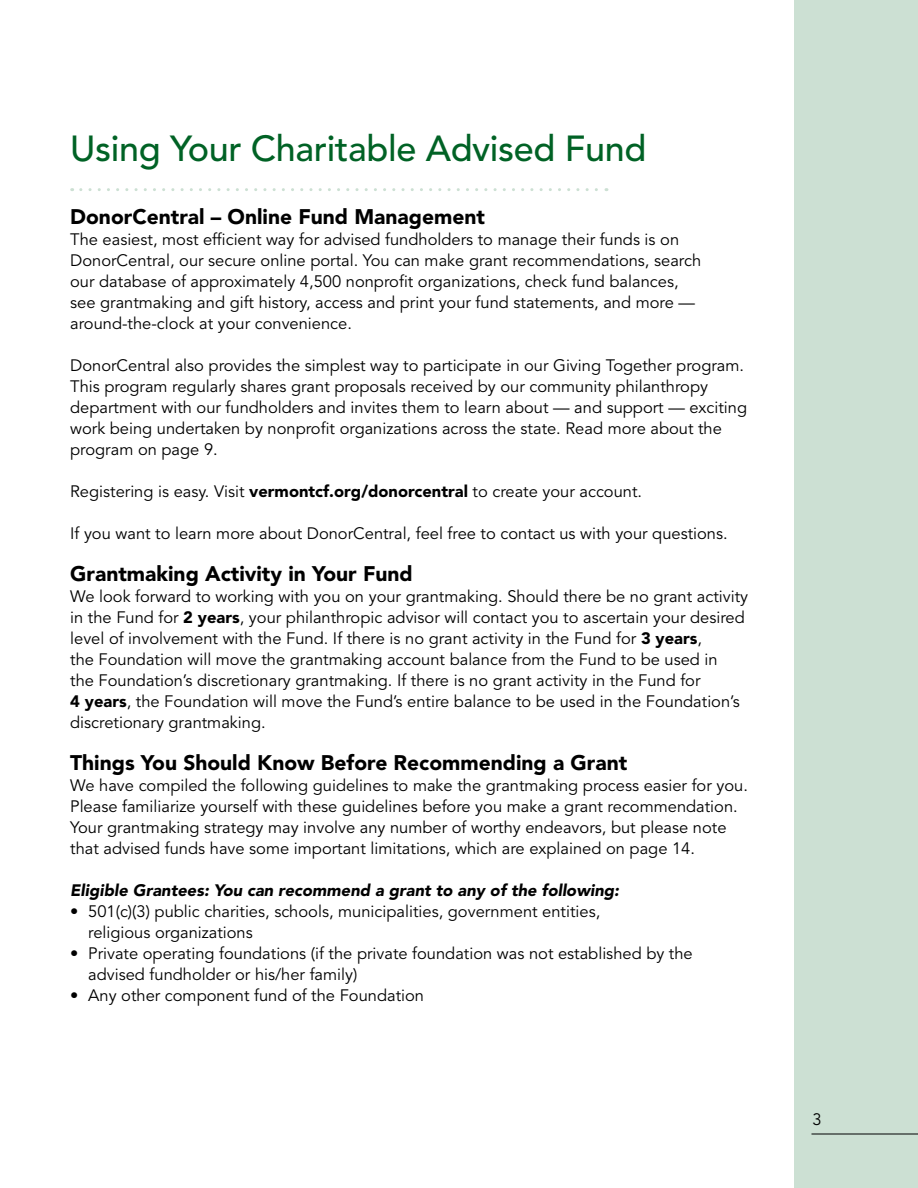
<style>
.page{position:relative;width:918px;height:1188px;background:#fff}
.page>*{position:absolute;margin:0;border:0;box-sizing:border-box;transform-origin:0 0}
.t1{font:500 36px "Avenir LT Std";letter-spacing:-.01em;color:#006225}
.t2{font:900 21px "Avenir LT Std";color:#000}
.t3{font:16.5px/21px "Avenir LT Std";color:#000}
.t4{font:italic 900 16.5px "Avenir LT Std";color:#000}
.s1{font-weight:900}
</style>
<div class="page">
<div style="left:794px;top:0;width:124px;height:1188px;background:#cce0d3"></div>
<hr style="left:812px;top:1134px;width:106px;height:1px;background:#000">
<svg style="left:81px;top:188px;width:526px;height:3px"></svg>
<h1 class="t1" style="left:70px;top:128px;width:578px">Using Your Charitable Advised Fund</h1>
<p class="t2" style="left:70px;top:204px;width:416px">DonorCentral – Online Fund Management</p>
<p class="t3" style="left:70px;top:229px;width:633px">The easiest, most efficient way for advised fundholders to manage their funds is on DonorCentral, our secure online portal. You can make grant recommendations, search our database of approximately 4,500 nonprofit organizations, check fund balances, see grantmaking and gift history, access and print your fund statements, and more — around-the-clock at your convenience.</p>
<p class="t3" style="left:70px;top:355px;width:678px">DonorCentral also provides the simplest way to participate in our Giving Together program.<br>This program regularly shares grant proposals received by our community philanthropy department with our fundholders and invites them to learn about — and support — exciting work being undertaken by nonprofit organizations across the state. Read more about the program on page 9.</p>
<p class="t3" style="left:70px;top:481px;width:573px">Registering is easy. Visit <span class="s1">vermontcf.org/donorcentral</span> to create your account.</p>
<p class="t3" style="left:70px;top:523px;width:659px">If you want to learn more about DonorCentral, feel free to contact us with your questions.</p>
<p class="t2" style="left:70px;top:561px;width:344px">Grantmaking Activity in Your Fund</p>
<p class="t3" style="left:70px;top:586px;width:679px">We look forward to working with you on your grantmaking. Should there be no grant activity in the Fund for <span class="s1">2 years</span>, your philanthropic advisor will contact you to ascertain your desired level of involvement with the Fund. If there is no grant activity in the Fund for <span class="s1">3 years</span>,<br>the Foundation will move the grantmaking account balance from the Fund to be used in<br>the Foundation’s discretionary grantmaking. If there is no grant activity in the Fund for<br><span class="s1">4 years</span>, the Foundation will move the Fund’s entire balance to be used in the Foundation’s discretionary grantmaking.</p>
<p class="t2" style="left:70px;top:750px;width:559px">Things You Should Know Before Recommending a Grant</p>
<p class="t3" style="left:70px;top:775px;width:679px">We have compiled the following guidelines to make the grantmaking process easier for you.<br>Please familiarize yourself with these guidelines before you make a grant recommendation.<br>Your grantmaking strategy may involve any number of worthy endeavors, but please note that advised funds have some important limitations, which are explained on page 14.</p>
<p class="t4" style="left:70px;top:880px;width:550px">Eligible Grantees: You can recommend a grant to any of the following:</p>
<p class="t3" style="left:88px;top:901px;width:514px;text-indent:-18px">• 501(c)(3) public charities, schools, municipalities, government entities, religious organizations</p>
<p class="t3" style="left:88px;top:943px;width:606px;text-indent:-18px">• Private operating foundations (if the private foundation was not established by the advised fundholder or his/her family)</p>
<p class="t3" style="left:70px;top:985px;width:355px">• Any other component fund of the Foundation</p>
<p class="t3" style="left:812px;top:1109px;width:11px">3</p>
</div>
